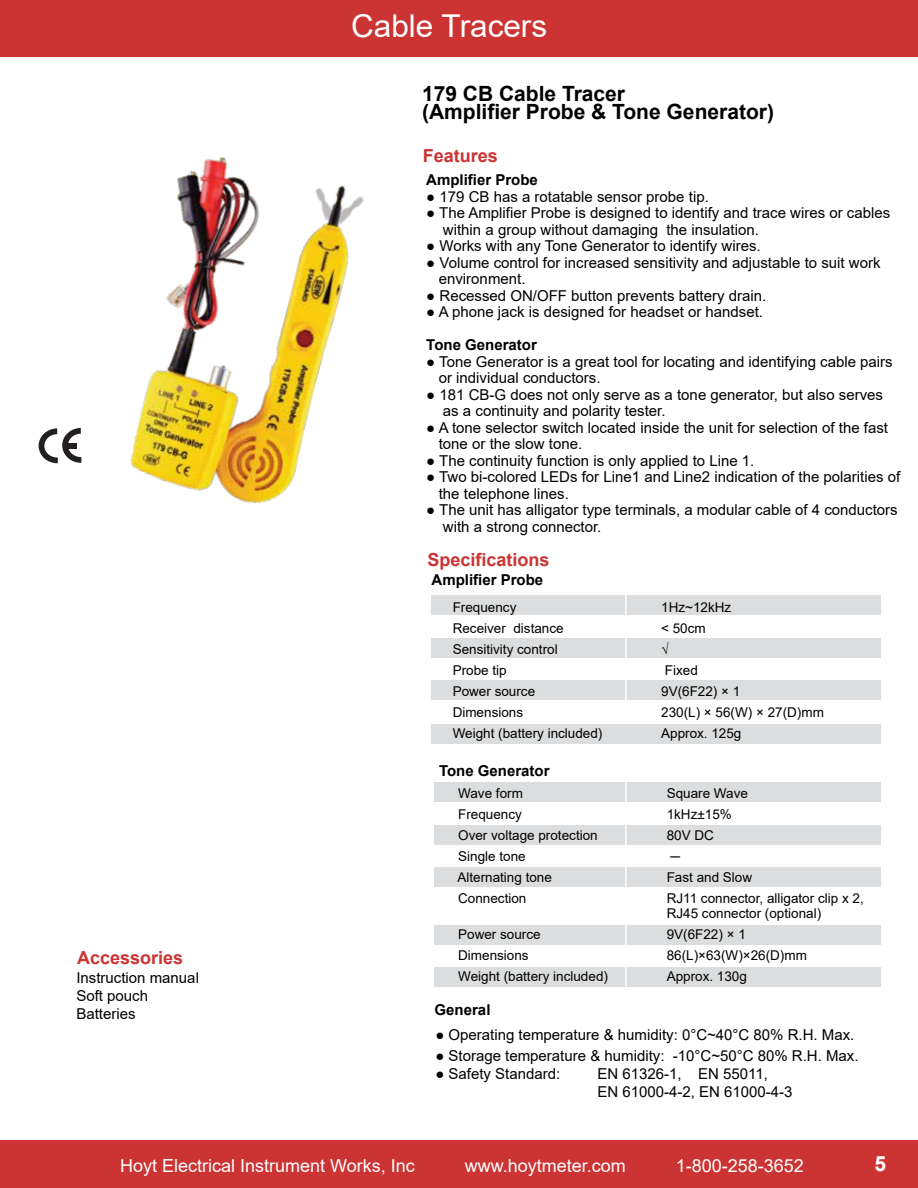
<style>
.page{position:relative;width:918px;height:1188px;background:#fff}
.page>*{position:absolute;margin:0;border:0;box-sizing:border-box;transform-origin:0 0}
.t1{font:31.5px "Arial";color:#fff}
.t2{font:700 21px/18px "Arial";color:#000}
.t3{font:700 21px "Arial";color:#fff}
.t4{font:18px "Arial";color:#fff}
.t5{font:700 18px "Arial";color:#c33}
.t6{font:15px/16.5px "Arial";color:#000}
.t7{font:700 15px "Arial";color:#000}
.t8{font:13.5px/15px "Arial";color:#000}
</style>
<div class="page">
<div style="left:435px;top:782px;width:446px;height:20px;background:#dcddde"></div>
<div style="left:435px;top:825px;width:446px;height:20px;background:#dcddde"></div>
<div style="left:435px;top:867px;width:446px;height:20px;background:#dcddde"></div>
<div style="left:435px;top:925px;width:446px;height:20px;background:#dcddde"></div>
<div style="left:435px;top:967px;width:446px;height:20px;background:#dcddde"></div>
<hr style="left:625px;top:778px;width:2px;height:208px;background:#fff">
<div style="left:432px;top:595px;width:449px;height:19px;background:#dcddde"></div>
<div style="left:432px;top:638px;width:449px;height:20px;background:#dcddde"></div>
<div style="left:432px;top:680px;width:449px;height:20px;background:#dcddde"></div>
<hr style="left:625px;top:570px;width:2px;height:208px;background:#fff">
<div style="left:432px;top:724px;width:449px;height:20px;background:#dcddde"></div>
<svg style="left:39px;top:428px;width:19px;height:35px"></svg>
<img style="left:62px;top:157px;width:302px;height:347px">
<div style="left:0;top:0;width:918px;height:57px;background:#c33"></div>
<div style="left:0;top:1140px;width:918px;height:48px;background:#c33"></div>
<h1 class="t1" style="left:351px;top:4px;width:198px">Cable Tracers</h1>
<h2 class="t2" style="left:422px;top:85px;width:353px">179 CB Cable Tracer<br>(Amplifier Probe &amp; Tone Generator)</h2>
<p class="t5" style="left:423px;top:143px;width:77px">Features</p>
<p class="t7" style="left:426px;top:169px;width:113px">Amplifier Probe</p>
<p class="t6" style="left:426px;top:188px;width:284px">● 179 CB has a rotatable sensor probe tip.</p>
<p class="t6" style="left:443px;top:205px;width:449px;text-indent:-17px">● The Amplifier Probe is designed to identify and trace wires or cables within a group without damaging the insulation.</p>
<p class="t6" style="left:426px;top:238px;width:336px">● Works with any Tone Generator to identify wires.</p>
<p class="t6" style="left:439px;top:254px;width:443px;text-indent:-13px">● Volume control for increased sensitivity and adjustable to suit work environment.</p>
<p class="t6" style="left:426px;top:287px;width:342px">● Recessed ON/OFF button prevents battery drain.</p>
<p class="t6" style="left:426px;top:304px;width:338px">● A phone jack is designed for headset or handset.</p>
<p class="t7" style="left:426px;top:334px;width:112px">Tone Generator</p>
<p class="t6" style="left:439px;top:353px;width:456px;text-indent:-13px">● Tone Generator is a great tool for locating and identifying cable pairs or individual conductors.</p>
<p class="t6" style="left:443px;top:386px;width:442px;text-indent:-17px">● 181 CB-G does not only serve as a tone generator, but also serves as a continuity and polarity tester.</p>
<p class="t6" style="left:439px;top:419px;width:451px;text-indent:-13px">● A tone selector switch located inside the unit for selection of the fast tone or the slow tone.</p>
<p class="t6" style="left:426px;top:452px;width:330px">● The continuity function is only applied to Line 1.</p>
<p class="t6" style="left:439px;top:469px;width:463px;text-indent:-13px">● Two bi-colored LEDs for Line1 and Line2 indication of the polarities of the telephone lines.</p>
<p class="t6" style="left:443px;top:502px;width:456px;text-indent:-17px">● The unit has alligator type terminals, a modular cable of 4 conductors with a strong connector.</p>
<p class="t5" style="left:428px;top:547px;width:124px">Specifications</p>
<p class="t7" style="left:432px;top:569px;width:113px">Amplifier Probe</p>
<p class="t8" style="left:453px;top:599px;width:65px">Frequency</p>
<p class="t8" style="left:661px;top:599px;width:72px">1Hz~12kHz</p>
<p class="t8" style="left:453px;top:620px;width:113px">Receiver distance</p>
<p class="t8" style="left:661px;top:620px;width:46px">&lt; 50cm</p>
<p class="t8" style="left:453px;top:641px;width:107px">Sensitivity control</p>
<p class="t8" style="left:661px;top:641px;width:9px">√</p>
<p class="t8" style="left:453px;top:662px;width:56px">Probe tip</p>
<p class="t8" style="left:665px;top:662px;width:35px">Fixed</p>
<p class="t8" style="left:453px;top:683px;width:84px">Power source</p>
<p class="t8" style="left:661px;top:683px;width:81px">9V(6F22) × 1</p>
<p class="t8" style="left:453px;top:704px;width:72px">Dimensions</p>
<p class="t8" style="left:661px;top:704px;width:164px">230(L) × 56(W) × 27(D)mm</p>
<p class="t8" style="left:453px;top:725px;width:151px">Weight (battery included)</p>
<p class="t8" style="left:661px;top:725px;width:82px">Approx. 125g</p>
<p class="t5" style="left:77px;top:945px;width:108px">Accessories</p>
<p class="t6" style="left:76px;top:969px;width:124px;line-height:18px">Instruction manual<br>Soft pouch<br>Batteries</p>
<p class="t7" style="left:439px;top:760px;width:112px">Tone Generator</p>
<p class="t8" style="left:458px;top:786px;width:66px">Wave form</p>
<p class="t8" style="left:667px;top:786px;width:83px">Square Wave</p>
<p class="t8" style="left:458px;top:807px;width:65px">Frequency</p>
<p class="t8" style="left:667px;top:807px;width:67px">1kHz±15%</p>
<p class="t8" style="left:458px;top:828px;width:141px">Over voltage protection</p>
<p class="t8" style="left:667px;top:828px;width:49px">80V DC</p>
<p class="t8" style="left:458px;top:849px;width:69px">Single tone</p>
<p class="t8" style="left:670px;top:849px;width:11px">─</p>
<p class="t8" style="left:457px;top:870px;width:96px">Alternating tone</p>
<p class="t8" style="left:667px;top:870px;width:87px">Fast and Slow</p>
<p class="t8" style="left:458px;top:891px;width:70px">Connection</p>
<p class="t8" style="left:667px;top:891px;width:199px">RJ11 connector, alligator clip x 2,<br>RJ45 connector (optional)</p>
<p class="t8" style="left:458px;top:927px;width:84px">Power source</p>
<p class="t8" style="left:667px;top:927px;width:81px">9V(6F22) × 1</p>
<p class="t8" style="left:458px;top:948px;width:72px">Dimensions</p>
<p class="t8" style="left:667px;top:948px;width:142px">86(L)×63(W)×26(D)mm</p>
<p class="t8" style="left:458px;top:969px;width:151px">Weight (battery included)</p>
<p class="t8" style="left:667px;top:969px;width:82px">Approx. 130g</p>
<p class="t7" style="left:435px;top:999px;width:57px">General</p>
<p class="t6" style="left:435px;top:1026px;width:421px">● Operating temperature &amp; humidity: 0°C~40°C 80% R.H. Max.</p>
<p class="t6" style="left:435px;top:1047px;width:425px">● Storage temperature &amp; humidity: -10°C~50°C 80% R.H. Max.</p>
<p class="t6" style="left:435px;top:1065px;width:126px">● Safety Standard:</p>
<p class="t6" style="left:597px;top:1065px;width:197px;line-height:18px">EN 61326-1, EN 55011,<br>EN 61000-4-2, EN 61000-4-3</p>
<p class="t4" style="left:120px;top:1154px;width:296px">Hoyt Electrical Instrument Works, Inc</p>
<p class="t4" style="left:465px;top:1154px;width:163px">www.hoytmeter.com</p>
<p class="t4" style="left:676px;top:1154px;width:130px">1-800-258-3652</p>
<h2 class="t3" style="left:875px;top:1149px;width:13px">5</h2>
</div>
